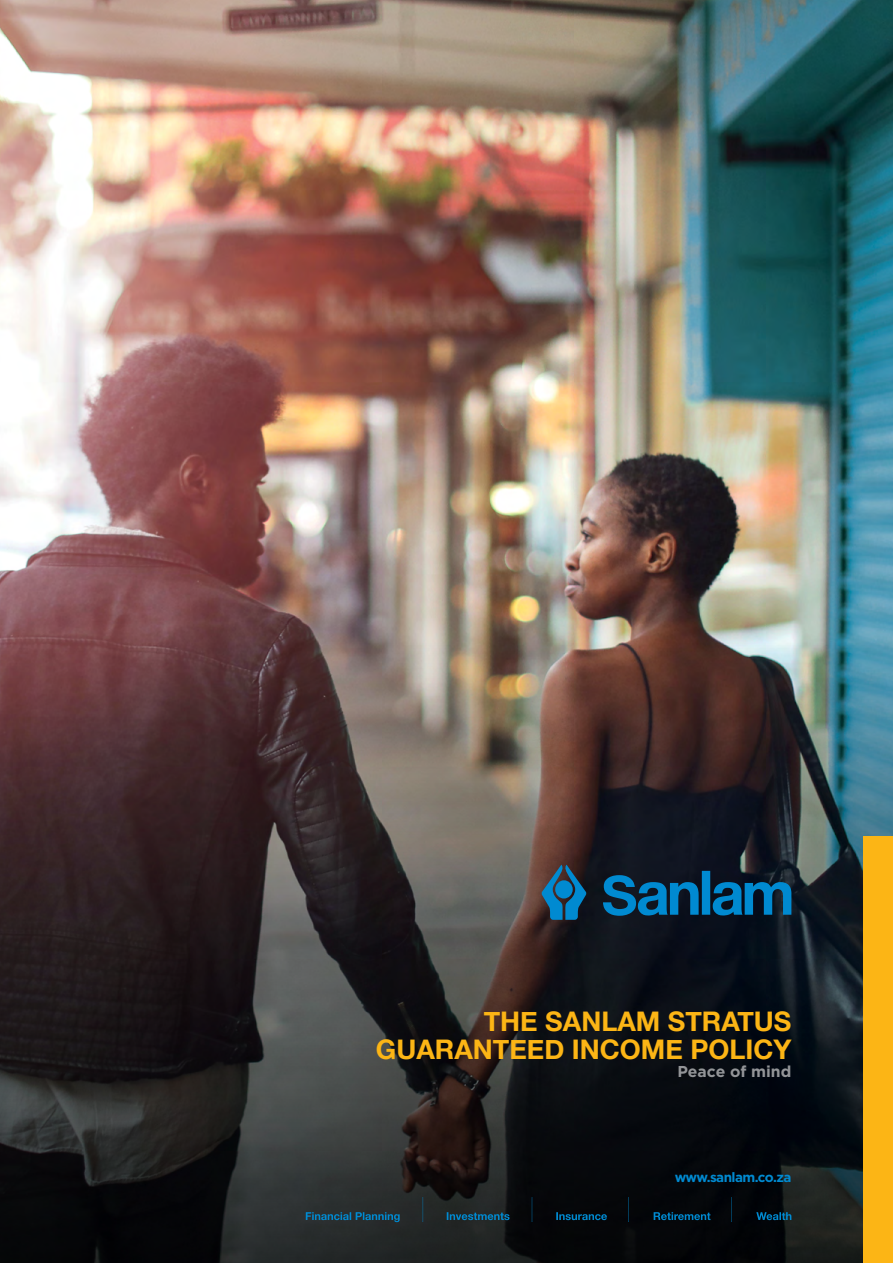
<style>
.page{position:relative;width:893px;height:1263px;background:#fff}
.page>*{position:absolute;margin:0;border:0;box-sizing:border-box;transform-origin:0 0}
.t1{font:700 27px/27.8px "Helvetica Neue";color:#fcb515;text-align:right}
.t2{font:700 15.75px "Gotham";color:#939598}
.t3{font:700 13.5px "Gotham";letter-spacing:-.04em;color:#008ad1}
</style>
<div class="page">
<img style="left:0;top:0;width:893px;height:642px">
<svg style="left:0;top:642px;width:893px;height:621px;background:#342e2f"></svg>
<div style="left:863px;top:836px;width:30px;height:427px;background:#fcb515"></div>
<svg style="left:542px;top:865px;width:249px;height:55px;background:#0d4262"></svg>
<svg style="left:306px;top:1197px;width:485px;height:25px;background:#101f26"></svg>
<p class="t1" style="left:376px;top:1008px;width:417px">THE SANLAM STRATUS<br>GUARANTEED INCOME POLICY</p>
<p class="t2" style="left:677px;top:1061px;width:115px">Peace of mind</p>
<p class="t3" style="left:675px;top:1168px;width:118px">www.sanlam.co.za</p>
</div>
